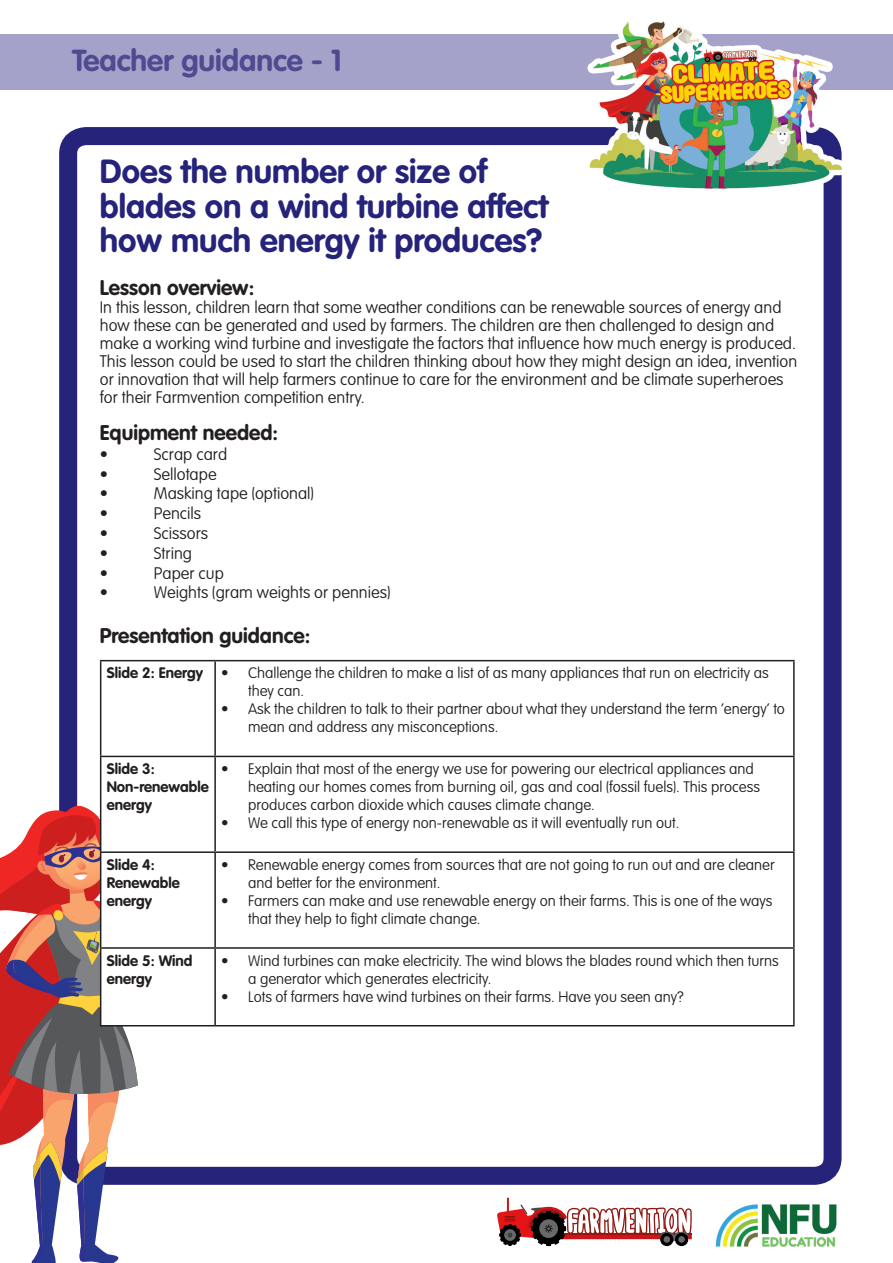
<style>
.page{position:relative;width:893px;height:1263px;background:#fff}
.page>*{position:absolute;margin:0;border:0;box-sizing:border-box;transform-origin:0 0}
.t1{font:700 33px "VAG Rounded";color:#26237b}
.t2{font:700 30px "VAG Rounded";color:#4f4b91}
.t3{font:700 21px "VAG Rounded";color:#231f20}
.t4{font:100 16.5px/18px "VAG Rounded";color:#231f20}
.t5{font:100 15px/18px "VAG Rounded";color:#231f20}
.t6{font:700 15px/18px "VAG Rounded";color:#231f20}
</style>
<div class="page">
<div style="left:0;top:34px;width:893px;height:55px;background:#a5a2ca"></div>
<img style="left:715px;top:1204px;width:122px;height:43px">
<div style="left:59px;top:127px;width:783px;height:1058px;border:18px solid #26237b;border-radius:18px"></div>
<img style="left:585px;top:21px;width:276px;height:179px">
<svg style="left:497px;top:1198px;width:195px;height:48px"></svg>
<svg style="left:0;top:806px;width:149px;height:457px"></svg>
<div style="left:101px;top:814px;width:99px;height:211px;background:#fff"></div>
<hr style="left:100px;top:660px;width:115px;height:1px;background:#231f20">
<hr style="left:100px;top:661px;width:1px;height:95px;background:#231f20">
<hr style="left:215px;top:660px;width:580px;height:1px;background:#231f20">
<hr style="left:214px;top:661px;width:2px;height:95px;background:#231f20">
<hr style="left:793px;top:661px;width:2px;height:95px;background:#231f20">
<hr style="left:100px;top:756px;width:115px;height:1px;background:#231f20">
<hr style="left:100px;top:757px;width:1px;height:94px;background:#231f20">
<hr style="left:215px;top:756px;width:580px;height:1px;background:#231f20">
<hr style="left:214px;top:757px;width:2px;height:94px;background:#231f20">
<hr style="left:793px;top:757px;width:2px;height:94px;background:#231f20">
<hr style="left:100px;top:851px;width:115px;height:2px;background:#231f20">
<hr style="left:100px;top:853px;width:1px;height:94px;background:#231f20">
<hr style="left:215px;top:851px;width:580px;height:2px;background:#231f20">
<hr style="left:214px;top:853px;width:2px;height:94px;background:#231f20">
<hr style="left:793px;top:853px;width:2px;height:94px;background:#231f20">
<hr style="left:100px;top:947px;width:115px;height:2px;background:#231f20">
<hr style="left:100px;top:949px;width:1px;height:76px;background:#231f20">
<hr style="left:215px;top:947px;width:580px;height:2px;background:#231f20">
<hr style="left:214px;top:949px;width:2px;height:76px;background:#231f20">
<hr style="left:793px;top:949px;width:2px;height:76px;background:#231f20">
<hr style="left:100px;top:1025px;width:115px;height:1px;background:#231f20">
<hr style="left:215px;top:1025px;width:580px;height:1px;background:#231f20">
<p class="t2" style="left:72px;top:43px;width:271px">Teacher guidance - 1</p>
<p class="t1" style="left:100px;top:152px;width:389px">Does the number or size of</p>
<p class="t1" style="left:100px;top:187px;width:450px">blades on a wind turbine affect</p>
<p class="t1" style="left:100px;top:221px;width:444px">how much energy it produces?</p>
<p class="t3" style="left:100px;top:275px;width:156px">Lesson overview:</p>
<p class="t4" style="left:100px;top:298px;width:698px">In this lesson, children learn that some weather conditions can be renewable sources of energy and how these can be generated and used by farmers. The children are then challenged to design and make a working wind turbine and investigate the factors that influence how much energy is produced.</p>
<p class="t4" style="left:100px;top:352px;width:699px">This lesson could be used to start the children thinking about how they might design an idea, invention or innovation that will help farmers continue to care for the environment and be climate superheroes for their Farmvention competition entry.</p>
<p class="t3" style="left:100px;top:420px;width:180px">Equipment needed:</p>
<p class="t4" style="left:100px;top:445px;width:10px">•</p>
<p class="t4" style="left:154px;top:445px;width:75px">Scrap card</p>
<p class="t4" style="left:100px;top:465px;width:10px">•</p>
<p class="t4" style="left:154px;top:465px;width:64px">Sellotape</p>
<p class="t4" style="left:100px;top:485px;width:10px">•</p>
<p class="t4" style="left:154px;top:485px;width:162px">Masking tape (optional)</p>
<p class="t4" style="left:100px;top:504px;width:10px">•</p>
<p class="t4" style="left:154px;top:504px;width:49px">Pencils</p>
<p class="t4" style="left:100px;top:524px;width:10px">•</p>
<p class="t4" style="left:154px;top:524px;width:56px">Scissors</p>
<p class="t4" style="left:100px;top:544px;width:10px">•</p>
<p class="t4" style="left:154px;top:544px;width:40px">String</p>
<p class="t4" style="left:100px;top:564px;width:10px">•</p>
<p class="t4" style="left:154px;top:564px;width:71px">Paper cup</p>
<p class="t4" style="left:100px;top:584px;width:10px">•</p>
<p class="t4" style="left:154px;top:584px;width:238px">Weights (gram weights or pennies)</p>
<p class="t3" style="left:100px;top:624px;width:212px">Presentation guidance:</p>
<p class="t6" style="left:107px;top:664px;width:98px">Slide 2: Energy</p>
<p class="t5" style="left:248px;top:664px;width:522px;text-indent:-27px">• Challenge the children to make a list of as many appliances that run on electricity as they can.</p>
<p class="t5" style="left:248px;top:700px;width:538px;text-indent:-27px">• Ask the children to talk to their partner about what they understand the term ‘energy’ to mean and address any misconceptions.</p>
<p class="t6" style="left:107px;top:760px;width:50px">Slide 3:</p>
<p class="t6" style="left:107px;top:778px;width:104px">Non-renewable energy</p>
<p class="t5" style="left:248px;top:760px;width:513px;text-indent:-27px">• Explain that most of the energy we use for powering our electrical appliances and heating our homes comes from burning oil, gas and coal (fossil fuels). This process produces carbon dioxide which causes climate change.</p>
<p class="t5" style="left:221px;top:814px;width:460px">• We call this type of energy non-renewable as it will eventually run out.</p>
<p class="t6" style="left:107px;top:855px;width:50px">Slide 4:</p>
<p class="t6" style="left:107px;top:873px;width:75px">Renewable energy</p>
<p class="t5" style="left:248px;top:856px;width:528px;text-indent:-27px">• Renewable energy comes from sources that are not going to run out and are cleaner and better for the environment.</p>
<p class="t5" style="left:248px;top:892px;width:526px;text-indent:-27px">• Farmers can make and use renewable energy on their farms. This is one of the ways that they help to fight climate change.</p>
<p class="t6" style="left:107px;top:951px;width:87px">Slide 5: Wind energy</p>
<p class="t5" style="left:248px;top:951px;width:532px;text-indent:-27px">• Wind turbines can make electricity. The wind blows the blades round which then turns a generator which generates electricity.</p>
<p class="t5" style="left:221px;top:987px;width:464px">• Lots of farmers have wind turbines on their farms. Have you seen any?</p>
</div>
